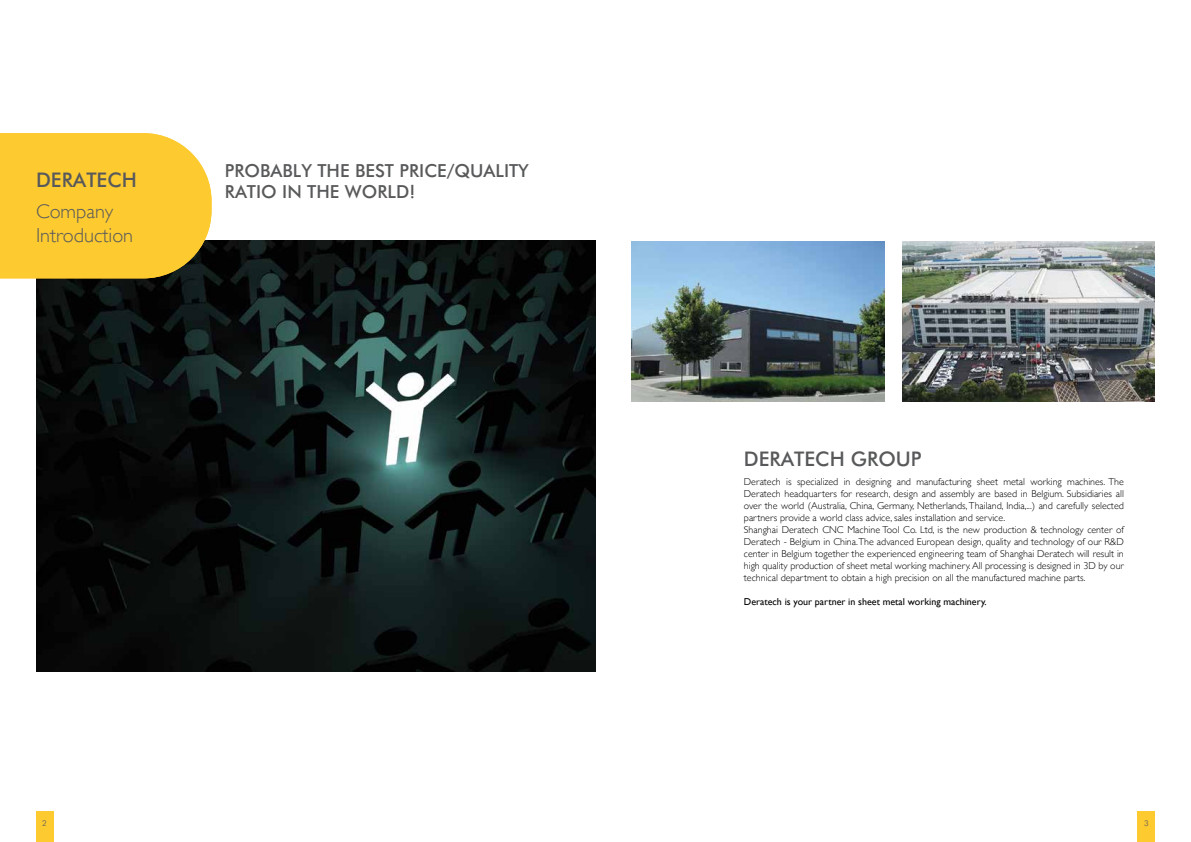
<style>
.page{position:relative;width:1191px;height:842px;background:#fff}
.page>*{position:absolute;margin:0;border:0;box-sizing:border-box;transform-origin:0 0}
.t1{font:500 20.2px/31.2px "Futura BT";color:#58595b}
.t2{font:300 20.2px "Gill Sans";color:#58595b}
.t3{font:500 18px/21.6px "Futura BT";color:#58595b}
.t4{font:300 10px/12px "Gill Sans";color:#000}
.t5{font:10px "Gill Sans";color:#000}
.t6{font:300 8px "Futura BT";color:#58595b}
.s1{font-family:"Gill Sans";font-weight:300}
</style>
<div class="page">
<div style="left:36px;top:812px;width:17px;height:30px;background:#fdca30"></div>
<img style="left:36px;top:240px;width:559px;height:432px">
<div style="left:0;top:133px;width:211px;height:145px;background:#fdca30"></div>
<div style="left:1138px;top:812px;width:17px;height:30px;background:#fdca30"></div>
<img style="left:902px;top:242px;width:253px;height:160px">
<img style="left:631px;top:242px;width:253px;height:160px">
<p class="t1" style="left:36px;top:164px;width:102px">DERATECH<br><span class="s1">Company</span></p>
<p class="t2" style="left:36px;top:219px;width:99px">Introduction</p>
<p class="t3" style="left:225px;top:159px;width:305px">PROBABLY THE BEST PRICE/QUALITY<br>RATIO IN THE WORLD!</p>
<p class="t6" style="left:42px;top:818px;width:6px">2</p>
<p class="t1" style="left:744px;top:443px;width:179px">DERATECH GROUP</p>
<p class="t4" style="left:744px;top:476px;width:381px">Deratech is specialized in designing and manufacturing sheet metal working machines. The Deratech headquarters for research, design and assembly are based in Belgium. Subsidiaries all over the world (Australia, China, Germany, Netherlands, Thailand, India,...) and carefully selected partners provide a world class advice, sales installation and service.<br>Shanghai Deratech CNC Machine Tool Co. Ltd, is the new production &amp; technology center of Deratech - Belgium in China. The advanced European design, quality and technology of our R&amp;D center in Belgium together the experienced engineering team of Shanghai Deratech will result in high quality production of sheet metal working machinery. All processing is designed in 3D by our technical department to obtain a high precision on all the manufactured machine parts.</p>
<p class="t5" style="left:744px;top:596px;width:244px">Deratech is your partner in sheet metal working machinery.</p>
<p class="t6" style="left:1144px;top:818px;width:6px">3</p>
</div>
